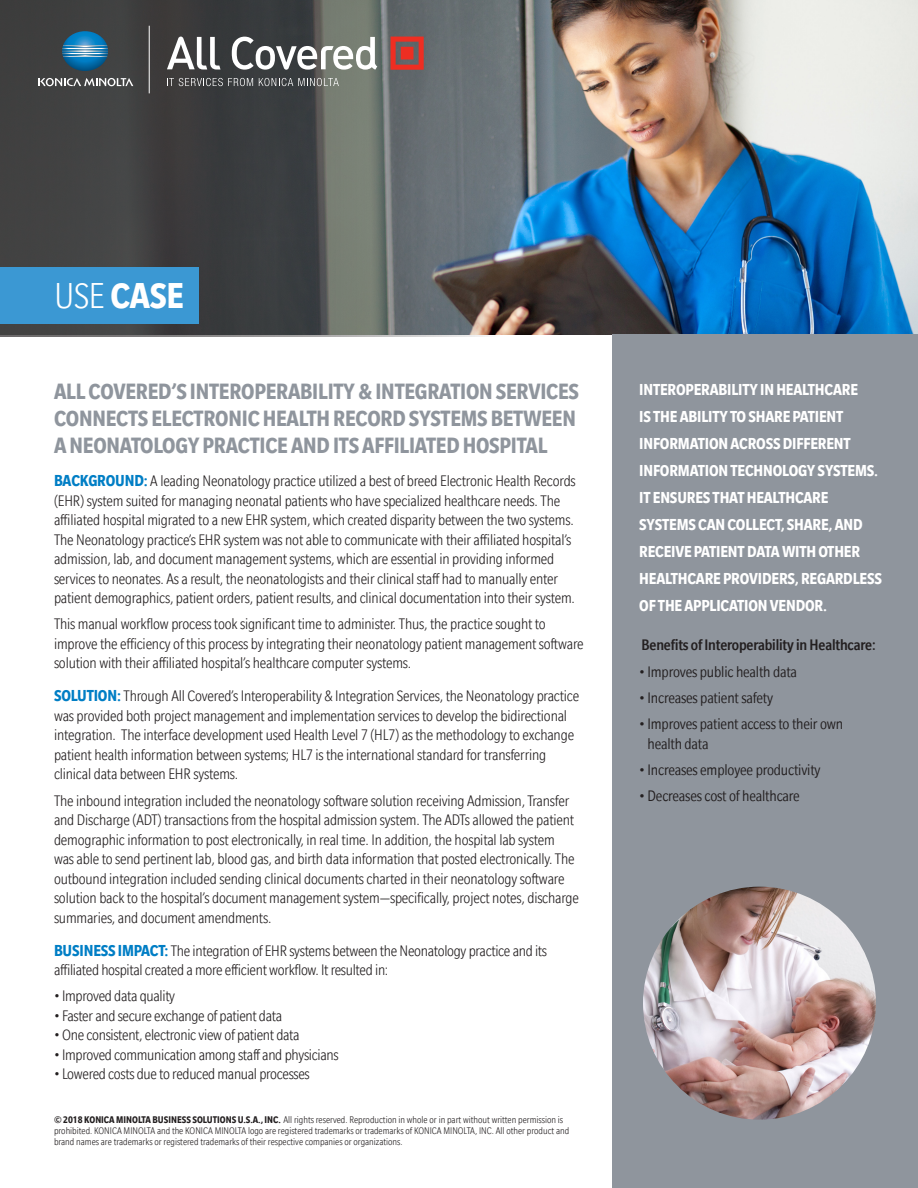
<style>
.page{position:relative;width:918px;height:1188px;background:#fff}
.page>*{position:absolute;margin:0;border:0;box-sizing:border-box;transform-origin:0 0}
.t1{font:700 condensed 39px "Slate";color:#fff}
.Text_Head{font:700 condensed 24px/27px "Slate";letter-spacing:-.01em;color:#8f959d}
.t2{font:700 condensed 17.25px/27px "Slate";letter-spacing:-.01em;color:#fff}
.Body_Copy{font:300 condensed 16.5px/19.5px "Slate";letter-spacing:-.01em;color:#231f20}
.t3{font:condensed 16.5px/19.5px "Slate";letter-spacing:-.01em;color:#231f20}
.t4{font:500 condensed 16.5px "Slate";letter-spacing:-.01em;color:#231f20}
.fine_print{font:300 condensed 10.5px/11.2px "Slate";color:#231f20}
.s1{font-weight:300}
.s2{font-weight:700;font-size:17.25px;color:#007ec5}
.s3{font-weight:700}
</style>
<div class="page">
<img style="left:500px;top:0;width:418px;height:335px">
<div style="left:612px;top:334px;width:306px;height:854px;background:#8f959d"></div>
<svg style="left:0;top:0;width:500px;height:337px;background:#505353"></svg>
<svg style="left:167px;top:37px;width:54px;height:33px"></svg>
<svg style="left:232px;top:37px;width:145px;height:33px"></svg>
<svg style="left:391px;top:37px;width:33px;height:33px"></svg>
<svg style="left:167px;top:78px;width:86px;height:8px"></svg>
<svg style="left:259px;top:78px;width:80px;height:8px"></svg>
<img style="left:62px;top:31px;width:46px;height:40px">
<svg style="left:38px;top:78px;width:95px;height:8px"></svg>
<hr style="left:149px;top:26px;width:1px;height:67px;background:#fff">
<div style="left:0;top:268px;width:198px;height:56px;background:#3b98d3"></div>
<img style="left:643px;top:887px;width:233px;height:233px;border-radius:116px">
<p class="t1" style="left:54px;top:275px;width:131px"><span class="s1">USE</span> CASE</p>
<p class="Text_Head" style="left:54px;top:378px;width:527px">ALL COVERED’S INTEROPERABILITY &amp; INTEGRATION SERVICES<br>CONNECTS ELECTRONIC HEALTH RECORD SYSTEMS BETWEEN<br>A NEONATOLOGY PRACTICE AND ITS AFFILIATED HOSPITAL</p>
<p class="Body_Copy" style="left:54px;top:471px;width:523px"><span class="s2">BACKGROUND:</span> A leading Neonatology practice utilized a best of breed Electronic Health Records (EHR) system suited for managing neonatal patients who have specialized healthcare needs. The affiliated hospital migrated to a new EHR system, which created disparity between the two systems.<br>The Neonatology practice’s EHR system was not able to communicate with their affiliated hospital’s admission, lab, and document management systems, which are essential in providing informed services to neonates. As a result, the neonatologists and their clinical staff had to manually enter patient demographics, patient orders, patient results, and clinical documentation into their system.</p>
<p class="Body_Copy" style="left:54px;top:614px;width:531px">This manual workflow process took significant time to administer. Thus, the practice sought to improve the efficiency of this process by integrating their neonatology patient management software solution with their affiliated hospital’s healthcare computer systems.</p>
<p class="Body_Copy" style="left:54px;top:686px;width:527px"><span class="s2">SOLUTION:</span> Through All Covered’s Interoperability &amp; Integration Services, the Neonatology practice was provided both project management and implementation services to develop the bidirectional integration. The interface development used Health Level 7 (HL7) as the methodology to exchange patient health information between systems; HL7 is the international standard for transferring clinical data between EHR systems.</p>
<p class="Body_Copy" style="left:54px;top:791px;width:527px">The inbound integration included the neonatology software solution receiving Admission, Transfer and Discharge (ADT) transactions from the hospital admission system. The ADTs allowed the patient demographic information to post electronically, in real time. In addition, the hospital lab system was able to send pertinent lab, blood gas, and birth data information that posted electronically. The outbound integration included sending clinical documents charted in their neonatology software solution back to the hospital’s document management system—specifically, project notes, discharge summaries, and document amendments.</p>
<p class="Body_Copy" style="left:54px;top:941px;width:495px"><span class="s2">BUSINESS IMPACT:</span> The integration of EHR systems between the Neonatology practice and its affiliated hospital created a more efficient workflow. It resulted in:</p>
<p class="Body_Copy" style="left:54px;top:986px;width:123px">• Improved data quality</p>
<p class="Body_Copy" style="left:54px;top:1006px;width:230px">• Faster and secure exchange of patient data</p>
<p class="Body_Copy" style="left:54px;top:1025px;width:247px">• One consistent, electronic view of patient data</p>
<p class="Body_Copy" style="left:54px;top:1045px;width:286px">• Improved communication among staff and physicians</p>
<p class="Body_Copy" style="left:54px;top:1064px;width:257px">• Lowered costs due to reduced manual processes</p>
<p class="fine_print" style="left:54px;top:1114px;width:517px"><span class="s3">© 2018 KONICA MINOLTA BUSINESS SOLUTIONS U.S.A., INC.</span> All rights reserved. Reproduction in whole or in part without written permission is prohibited. KONICA MINOLTA and the KONICA MINOLTA logo are registered trademarks or trademarks of KONICA MINOLTA, INC. All other product and brand names are trademarks or registered trademarks of their respective companies or organizations.</p>
<p class="t2" style="left:639px;top:376px;width:244px">INTEROPERABILITY IN HEALTHCARE<br>IS THE ABILITY TO SHARE PATIENT<br>INFORMATION ACROSS DIFFERENT<br>INFORMATION TECHNOLOGY SYSTEMS.<br>IT ENSURES THAT HEALTHCARE<br>SYSTEMS CAN COLLECT, SHARE, AND<br>RECEIVE PATIENT DATA WITH OTHER<br>HEALTHCARE PROVIDERS, REGARDLESS<br>OF THE APPLICATION VENDOR.</p>
<p class="t4" style="left:642px;top:637px;width:236px">Benefits of Interoperability in Healthcare:</p>
<p class="t3" style="left:639px;top:662px;width:159px">• Improves public health data</p>
<p class="t3" style="left:639px;top:688px;width:135px">• Increases patient safety</p>
<p class="t3" style="left:648px;top:714px;width:197px;text-indent:-8px">• Improves patient access to their own health data</p>
<p class="t3" style="left:639px;top:760px;width:183px">• Increases employee productivity</p>
<p class="t3" style="left:639px;top:786px;width:162px">• Decreases cost of healthcare</p>
</div>
